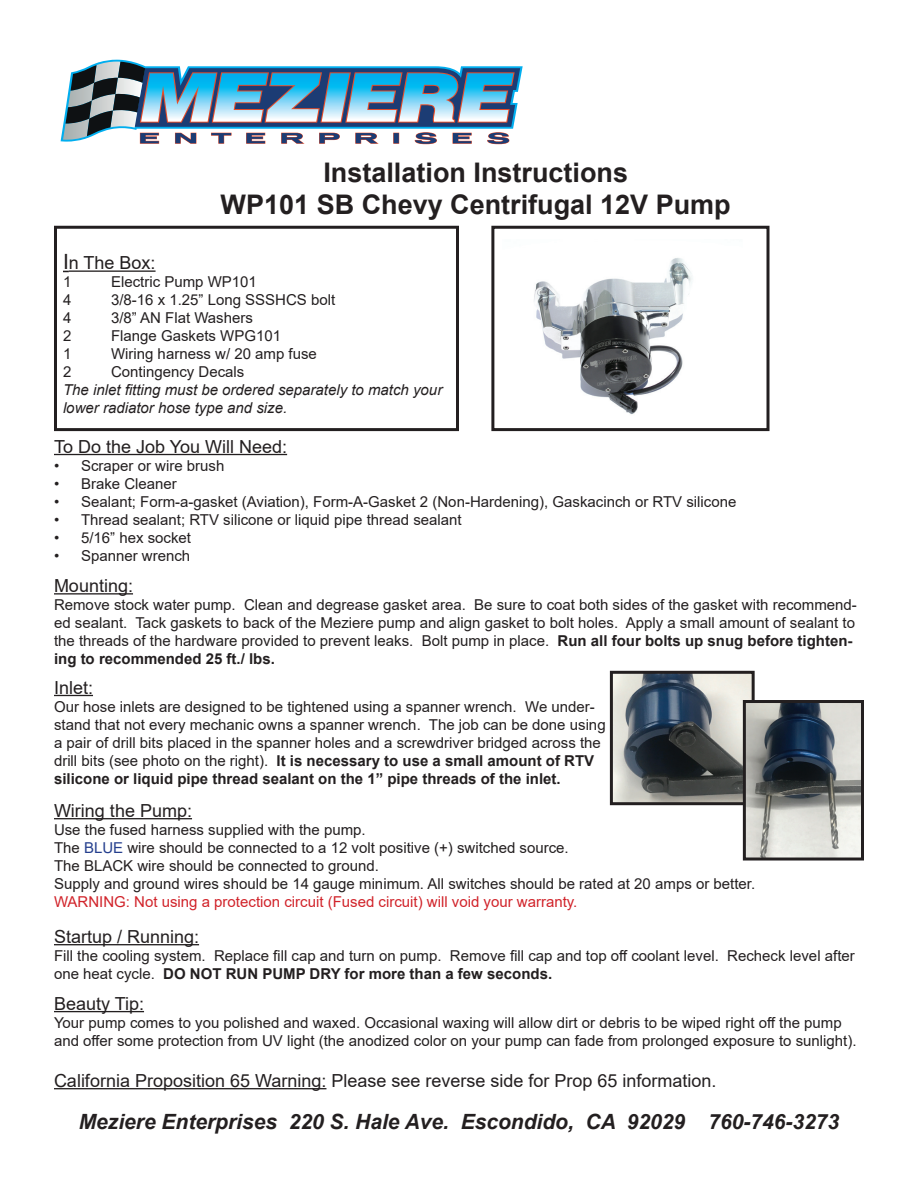
<style>
.page{position:relative;width:918px;height:1188px;background:#fff}
.page>*{position:absolute;margin:0;border:0;box-sizing:border-box;transform-origin:0 0}
.t1{font:700 27px/32.4px "Arial";color:#231f20;text-align:center}
.t2{font:italic 700 21px "Arial";color:#231f20}
.t3{font:18px "Arial";color:#231f20}
.t4{font:15px/18px "Arial";color:#231f20}
.t5{font:italic 15px/18px "Arial";color:#231f20}
.t6{font:15px "Arial";color:#d1232a}
.s1{font-size:21px}
.s2{font-weight:700}
.s3{color:#253f8e}
</style>
<div class="page">
<hr style="left:69px;top:270px;width:87px;height:2px;background:#231f20">
<div style="left:54px;top:226px;width:405px;height:205px;border:3px solid #231f20"></div>
<hr style="left:54px;top:818px;width:138px;height:1px;background:#231f20">
<hr style="left:54px;top:454px;width:233px;height:1px;background:#231f20">
<hr style="left:54px;top:1088px;width:272px;height:1px;background:#231f20">
<svg style="left:61px;top:60px;width:462px;height:84px"></svg>
<hr style="left:54px;top:593px;width:79px;height:2px;background:#231f20">
<hr style="left:54px;top:695px;width:39px;height:1px;background:#231f20">
<hr style="left:54px;top:944px;width:145px;height:1px;background:#231f20">
<hr style="left:54px;top:1011px;width:90px;height:1px;background:#231f20">
<img style="left:614px;top:675px;width:137px;height:126px">
<div style="left:610px;top:671px;width:145px;height:134px;border:3px solid #231f20"></div>
<img style="left:747px;top:704px;width:113px;height:153px">
<div style="left:743px;top:700px;width:121px;height:161px;border:3px solid #231f20"></div>
<img style="left:534px;top:258px;width:158px;height:157px">
<div style="left:491px;top:226px;width:279px;height:205px;border:3px solid #231f20"></div>
<h1 class="t1" style="left:221px;top:156px;width:512px">Installation Instructions<br>WP101 SB Chevy Centrifugal 12V Pump</h1>
<p class="t3" style="left:63px;top:251px;width:94px"><span class="s1">I</span>n The Box:</p>
<p class="t4" style="left:63px;top:273px;width:10px">1</p>
<p class="t4" style="left:111px;top:273px;width:147px">Electric Pump WP101</p>
<p class="t4" style="left:63px;top:291px;width:10px">4</p>
<p class="t4" style="left:111px;top:291px;width:226px">3/8-16 x 1.25” Long SSSHCS bolt</p>
<p class="t4" style="left:63px;top:309px;width:10px">4</p>
<p class="t4" style="left:111px;top:309px;width:143px">3/8” AN Flat Washers</p>
<p class="t4" style="left:63px;top:327px;width:10px">2</p>
<p class="t4" style="left:111px;top:327px;width:172px">Flange Gaskets WPG101</p>
<p class="t4" style="left:63px;top:345px;width:10px">1</p>
<p class="t4" style="left:111px;top:345px;width:207px">Wiring harness w/ 20 amp fuse</p>
<p class="t4" style="left:63px;top:363px;width:10px">2</p>
<p class="t4" style="left:111px;top:363px;width:135px">Contingency Decals</p>
<p class="t5" style="left:63px;top:381px;width:381px">The inlet fitting must be ordered separately to match your lower radiator hose type and size.</p>
<p class="t3" style="left:54px;top:434px;width:235px">To Do the Job You Will Need:</p>
<p class="t4" style="left:54px;top:456px;width:172px">• Scraper or wire brush</p>
<p class="t4" style="left:54px;top:474px;width:124px">• Brake Cleaner</p>
<p class="t4" style="left:54px;top:492px;width:684px">• Sealant; Form-a-gasket (Aviation), Form-A-Gasket 2 (Non-Hardening), Gaskacinch or RTV silicone</p>
<p class="t4" style="left:54px;top:510px;width:409px">• Thread sealant; RTV silicone or liquid pipe thread sealant</p>
<p class="t4" style="left:54px;top:528px;width:139px">• 5/16” hex socket</p>
<p class="t4" style="left:54px;top:546px;width:138px">• Spanner wrench</p>
<p class="t3" style="left:54px;top:573px;width:81px">Mounting:</p>
<p class="t4" style="left:54px;top:596px;width:804px">Remove stock water pump. Clean and degrease gasket area. Be sure to coat both sides of the gasket with recommend&shy;ed sealant. Tack gaskets to back of the Meziere pump and align gasket to bolt holes. Apply a small amount of sealant to the threads of the hardware provided to prevent leaks. Bolt pump in place. <span class="s2">Run all four bolts up snug before tighten&shy;ing to recommended 25 ft./ lbs.</span></p>
<p class="t3" style="left:54px;top:675px;width:41px">Inlet:</p>
<p class="t4" style="left:54px;top:697px;width:553px">Our hose inlets are designed to be tightened using a spanner wrench. We under&shy;stand that not every mechanic owns a spanner wrench. The job can be done using a pair of drill bits placed in the spanner holes and a screwdriver bridged across the drill bits (see photo on the right). <span class="s2">It is necessary to use a small amount of RTV silicone or liquid pipe thread sealant on the 1” pipe threads of the inlet.</span></p>
<p class="t3" style="left:54px;top:798px;width:140px">Wiring the Pump:</p>
<p class="t4" style="left:54px;top:820px;width:703px">Use the fused harness supplied with the pump.<br>The <span class="s3">BLUE</span> wire should be connected to a 12 volt positive (+) switched source.<br>The BLACK wire should be connected to ground.<br>Supply and ground wires should be 14 gauge minimum. All switches should be rated at 20 amps or better.</p>
<p class="t6" style="left:54px;top:891px;width:525px">WARNING: Not using a protection circuit (Fused circuit) will void your warranty.</p>
<p class="t3" style="left:54px;top:924px;width:147px">Startup / Running:</p>
<p class="t4" style="left:54px;top:946px;width:802px">Fill the cooling system. Replace fill cap and turn on pump. Remove fill cap and top off coolant level. Recheck level after one heat cycle. <span class="s2">DO NOT RUN PUMP DRY for more than a few seconds.</span></p>
<p class="t3" style="left:54px;top:991px;width:92px">Beauty Tip:</p>
<p class="t4" style="left:54px;top:1013px;width:804px">Your pump comes to you polished and waxed. Occasional waxing will allow dirt or debris to be wiped right off the pump and offer some protection from UV light (the anodized color on your pump can fade from prolonged exposure to sunlight).</p>
<p class="t3" style="left:54px;top:1068px;width:664px">California Proposition 65 Warning: Please see reverse side for Prop 65 information.</p>
<h2 class="t2" style="left:79px;top:1108px;width:762px">Meziere Enterprises 220 S. Hale Ave. Escondido, CA 92029 760-746-3273</h2>
</div>
